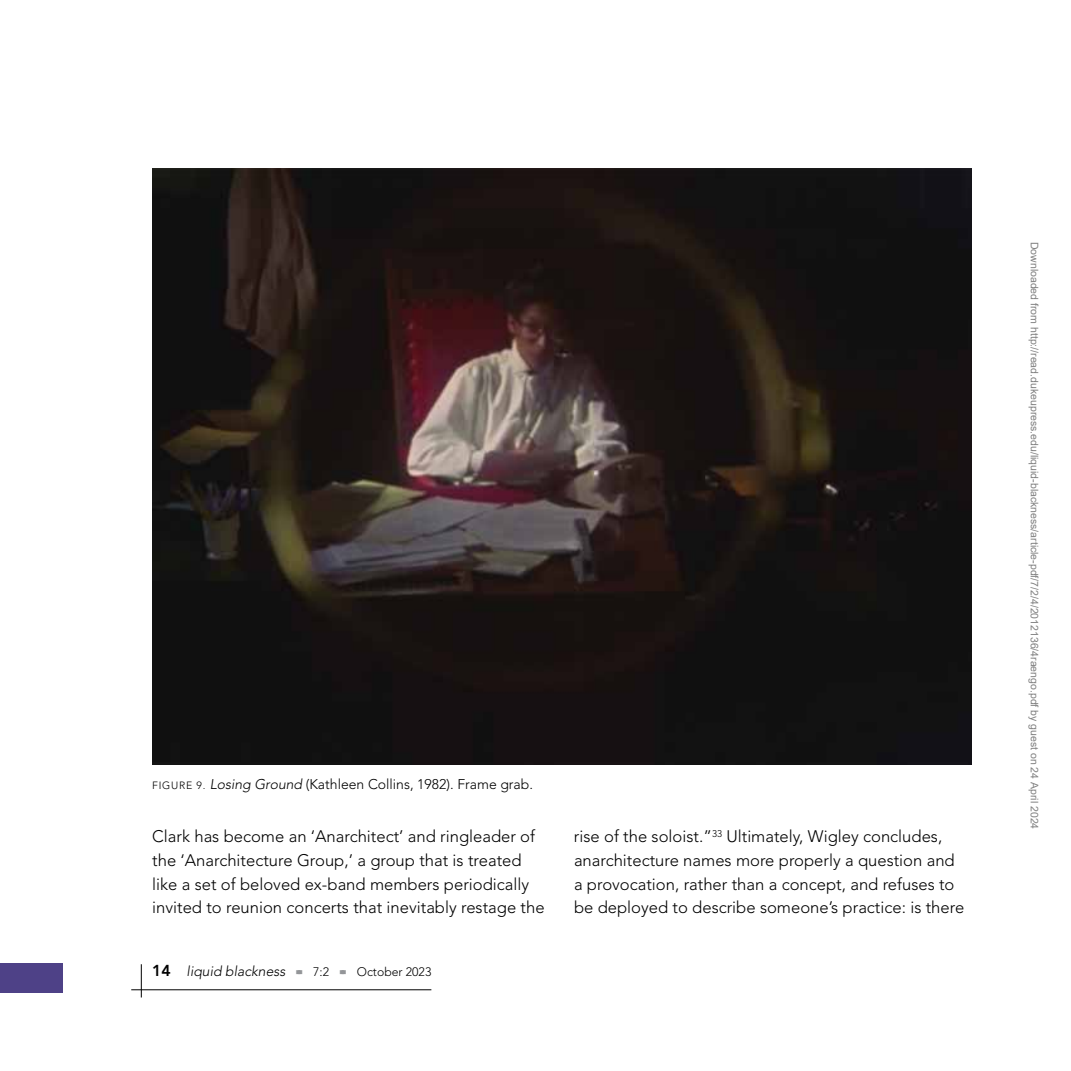
<style>
.page{position:relative;width:1071px;height:1071px;background:#fff}
.page>*{position:absolute;margin:0;border:0;box-sizing:border-box;transform-origin:0 0}
.t1{font:300 16.62px/23.6px "Avenir LT Std";color:#000}
.t2{font:300 14px "Avenir LT Std";color:#000}
.t3{font:italic 300 14px "Avenir LT Std";color:#000}
.t4{font:300 12.25px "Avenir LT Std";color:#000}
.t5{font:10.5px "Arial";color:#808080}
.s1{font-size:10.5px}
.s2{font-style:italic}
.s3{font-weight:800;font-style:normal;font-size:15.75px}
</style>
<div class="page">
<hr style="left:131px;top:989px;width:300px;height:1px;background:#000">
<hr style="left:141px;top:964px;width:1px;height:34px;background:#000">
<div style="left:0;top:963px;width:63px;height:30px;background:#4e4187"></div>
<img style="left:152px;top:168px;width:819px;height:596px">
<p class="t2" style="left:152px;top:776px;width:382px"><span class="s1">FIGURE 9.</span> <span class="s2">Losing Ground</span> (Kathleen Collins, 1982). Frame grab.</p>
<p class="t1" style="left:152px;top:825px;width:394px">Clark has become an ‘Anarchitect’ and ringleader of the ‘Anarchitecture Group,’ a group that is treated like a set of beloved ex-band members periodically invited to reunion concerts that inevitably restage the</p>
<p class="t1" style="left:574px;top:825px;width:392px">rise of the soloist.”<sup>33</sup> Ultimately, Wigley concludes, anarchitecture names more properly a question and a provocation, rather than a concept, and refuses to be deployed to describe someone’s practice: is there</p>
<p class="t3" style="left:152px;top:963px;width:135px"><span class="s3">14</span> liquid blackness</p>
<p class="t4" style="left:296px;top:965px;width:35px"><sup>■■</sup> 7:2</p>
<p class="t4" style="left:340px;top:965px;width:93px"><sup>■■</sup> October 2023</p>
<p class="t5" style="left:1038px;top:242px;width:589px;rotate:90deg">Downloaded from http://read.dukeupress.edu/liquid-blackness/article-pdf/7/2/4/2012136/4raengo.pdf by guest on 24 April 2024</p>
</div>
